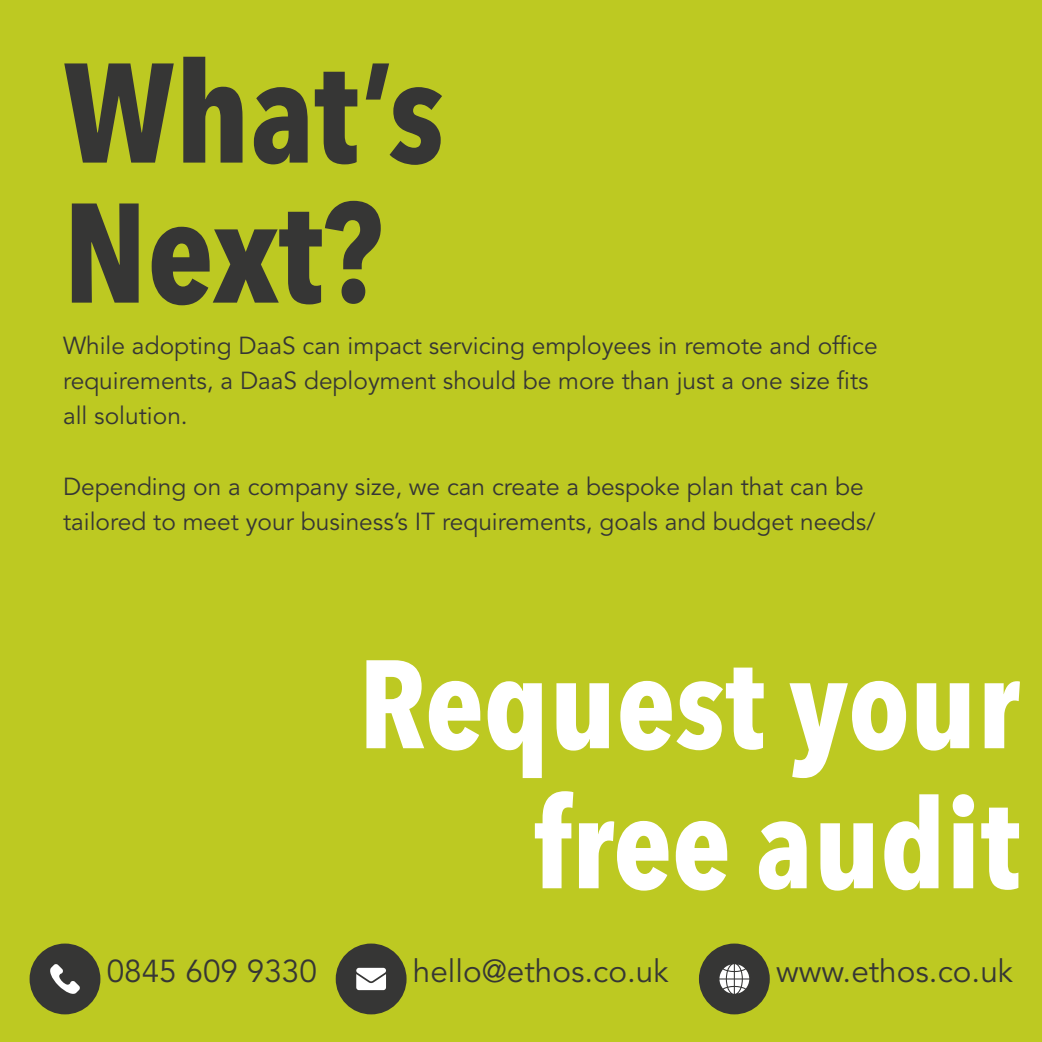
<style>
.page{position:relative;width:1042px;height:1042px;background:#bdc922}
.page>*{position:absolute;margin:0;border:0;box-sizing:border-box;transform-origin:0 0}
.t1{font:700 140px/140px "Avenir Next Condensed";color:#363635}
.t2{font:700 124.25px/140px "Avenir Next Condensed";color:#fff;text-align:right}
.t3{font:31.5px "Avenir LT Std";color:#363635}
.t4{font:24.5px/35px "Avenir LT Std";color:#363635}
</style>
<div class="page">
<div style="left:30px;top:943px;width:70px;height:71px;background:#363635;border-radius:50%"></div>
<div style="left:336px;top:943px;width:70px;height:71px;background:#363635;border-radius:50%"></div>
<div style="left:699px;top:943px;width:71px;height:71px;background:#363635;border-radius:50%"></div>
<svg style="left:50px;top:964px;width:30px;height:30px"></svg>
<svg style="left:719px;top:964px;width:30px;height:30px"></svg>
<svg style="left:356px;top:968px;width:30px;height:22px"></svg>
<h1 class="t1" style="left:63px;top:55px;width:383px">What’s<br>Next?</h1>
<p class="t4" style="left:63px;top:331px;width:816px">While adopting DaaS can impact servicing employees in remote and office requirements, a DaaS deployment should be more than just a one size fits all solution.</p>
<p class="t4" style="left:63px;top:471px;width:814px">Depending on a company size, we can create a bespoke plan that can be tailored to meet your business’s IT requirements, goals and budget needs/</p>
<h2 class="t2" style="left:359px;top:644px;width:662px">Request your free audit</h2>
<p class="t3" style="left:107px;top:957px;width:212px">0845 609 9330</p>
<p class="t3" style="left:413px;top:957px;width:257px">hello@ethos.co.uk</p>
<p class="t3" style="left:776px;top:957px;width:238px">www.ethos.co.uk</p>
</div>
